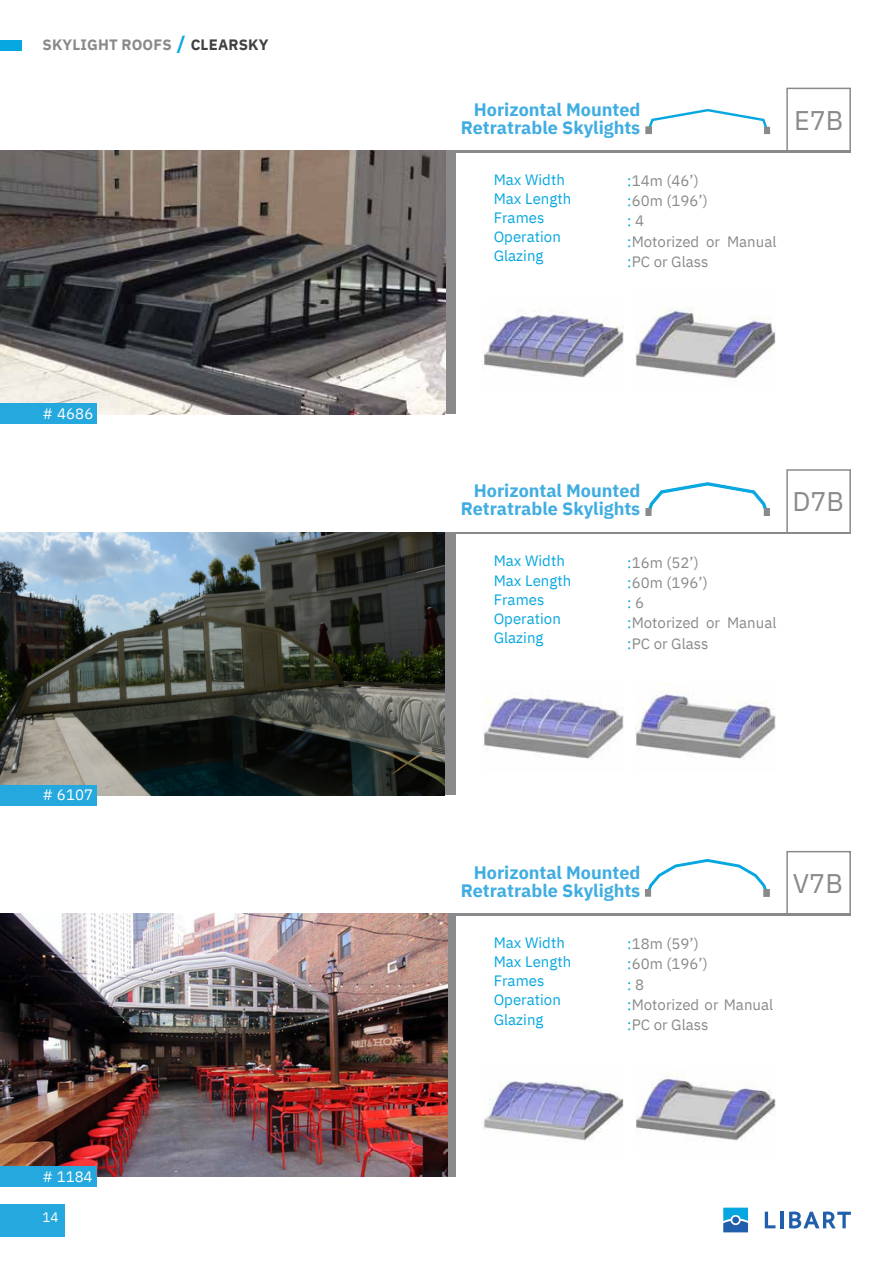
<style>
.page{position:relative;width:893px;height:1264px;background:#fff}
.page>*{position:absolute;margin:0;border:0;box-sizing:border-box;transform-origin:0 0}
.t1{font:26.85px "IBM Plex Sans";color:#8a8a8d}
.t2{font:700 19.5px "IBM Plex Sans";color:#06a7e0}
.t3{font:700 18px/18px "IBM Plex Sans";color:#40ade2;text-align:right}
.t4{font:15px/20.2px "IBM Plex Sans";color:#8a8a8d}
.t5{font:15px/19.2px "IBM Plex Sans";color:#06a7e0}
.t6{font:15px "IBM Plex Sans";letter-spacing:.005em;color:#fff}
.t7{font:700 15px "IBM Plex Sans";letter-spacing:.01em;color:#8a8a8d}
.t8{font:700 15px "IBM Plex Sans";letter-spacing:.01em;color:#414042}
.t9{font:13.5px "IBM Plex Sans";color:#fff}
.s1{color:#06a7e0}
.s2{color:#8a8a8d}
</style>
<div class="page">
<div style="left:0;top:1203px;width:64px;height:33px;background:#25a8dd"></div>
<div style="left:0;top:40px;width:21px;height:10px;background:#06a7e0"></div>
<svg style="left:723px;top:1214px;width:25px;height:11px"></svg>
<div style="left:732px;top:1216px;width:7px;height:7px;background:#215eac;border-radius:50%"></div>
<svg style="left:786px;top:88px;width:64px;height:63px"></svg>
<hr style="left:437px;top:151px;width:413px;height:1px;background:#8a8a8d">
<svg style="left:764px;top:1211px;width:11px;height:17px"></svg>
<hr style="left:780px;top:1211px;width:3px;height:17px;background:#215eac">
<svg style="left:789px;top:1211px;width:61px;height:17px"></svg>
<div style="left:446px;top:151px;width:10px;height:262px;background:#8a8a8d"></div>
<svg style="left:786px;top:851px;width:64px;height:63px"></svg>
<hr style="left:437px;top:914px;width:413px;height:1px;background:#8a8a8d">
<div style="left:446px;top:914px;width:10px;height:262px;background:#8a8a8d"></div>
<svg style="left:786px;top:469px;width:64px;height:63px"></svg>
<hr style="left:437px;top:532px;width:413px;height:2px;background:#8a8a8d">
<img style="left:0;top:151px;width:446px;height:263px">
<img style="left:1px;top:913px;width:446px;height:263px">
<img style="left:0;top:532px;width:444px;height:263px">
<div style="left:446px;top:532px;width:10px;height:263px;background:#8a8a8d"></div>
<svg style="left:645px;top:859px;width:124px;height:37px"></svg>
<svg style="left:645px;top:482px;width:124px;height:33px"></svg>
<svg style="left:645px;top:109px;width:125px;height:25px"></svg>
<img style="left:483px;top:692px;width:140px;height:68px">
<img style="left:483px;top:310px;width:140px;height:68px">
<img style="left:482px;top:1081px;width:141px;height:61px">
<img style="left:635px;top:683px;width:140px;height:77px">
<img style="left:635px;top:308px;width:140px;height:71px">
<img style="left:636px;top:1073px;width:139px;height:67px">
<div style="left:0;top:403px;width:97px;height:21px;background:#25a8dd"></div>
<div style="left:0;top:784px;width:97px;height:21px;background:#25a8dd"></div>
<div style="left:0;top:1166px;width:97px;height:20px;background:#25a8dd"></div>
<p class="t2" style="left:177px;top:30px;width:10px">/</p>
<p class="t7" style="left:43px;top:35px;width:131px">SKYLIGHT ROOFS</p>
<h2 class="t8" style="left:191px;top:35px;width:79px">CLEARSKY</h2>
<p class="t6" style="left:43px;top:403px;width:52px"># 4686</p>
<p class="t6" style="left:43px;top:785px;width:52px"># 6107</p>
<p class="t6" style="left:43px;top:1166px;width:52px"># 1184</p>
<p class="t9" style="left:43px;top:1207px;width:18px">14</p>
<p class="t3" style="left:460px;top:100px;width:181px">Horizontal Mounted<br>Retratrable Skylights</p>
<h1 class="t5" style="left:493px;top:169px;width:79px">Max Width<br>Max Length<br>Frames<br>Operation<br>Glazing</h1>
<p class="t4" style="left:627px;top:170px;width:73px"><span class="s1">:</span>14m (46’)</p>
<p class="t4" style="left:627px;top:190px;width:82px"><span class="s1">:</span>60m (196’)</p>
<p class="t5" style="left:627px;top:211px;width:19px">:<span class="s2">4</span></p>
<h2 class="t4" style="left:627px;top:231px;width:151px"><span class="s1">:</span>Motorized or Manual <span class="s1">:</span>PC or Glass</h2>
<p class="t1" style="left:794px;top:102px;width:51px">E7B</p>
<p class="t3" style="left:460px;top:481px;width:181px">Horizontal Mounted<br>Retratrable Skylights</p>
<p class="t5" style="left:493px;top:551px;width:79px">Max Width<br>Max Length<br>Frames<br>Operation<br>Glazing</p>
<h1 class="t4" style="left:627px;top:552px;width:73px"><span class="s1">:</span>16m (52’)</h1>
<p class="t4" style="left:627px;top:572px;width:82px"><span class="s1">:</span>60m (196’)</p>
<p class="t5" style="left:627px;top:593px;width:19px">:<span class="s2">6</span></p>
<p class="t4" style="left:627px;top:612px;width:151px"><span class="s1">:</span>Motorized or Manual <span class="s1">:</span>PC or Glass</p>
<p class="t1" style="left:792px;top:484px;width:53px">D7B</p>
<p class="t3" style="left:460px;top:863px;width:181px">Horizontal Mounted<br>Retratrable Skylights</p>
<p class="t5" style="left:493px;top:932px;width:79px">Max Width<br>Max Length<br>Frames<br>Operation<br>Glazing</p>
<p class="t4" style="left:627px;top:933px;width:73px"><span class="s1">:</span>18m (59’)</p>
<p class="t4" style="left:627px;top:953px;width:82px"><span class="s1">:</span>60m (196’)</p>
<p class="t5" style="left:627px;top:974px;width:19px">:<span class="s2">8</span></p>
<p class="t4" style="left:627px;top:994px;width:147px"><span class="s1">:</span>Motorized or Manual <span class="s1">:</span>PC or Glass</p>
<p class="t1" style="left:792px;top:865px;width:51px">V7B</p>
</div>
